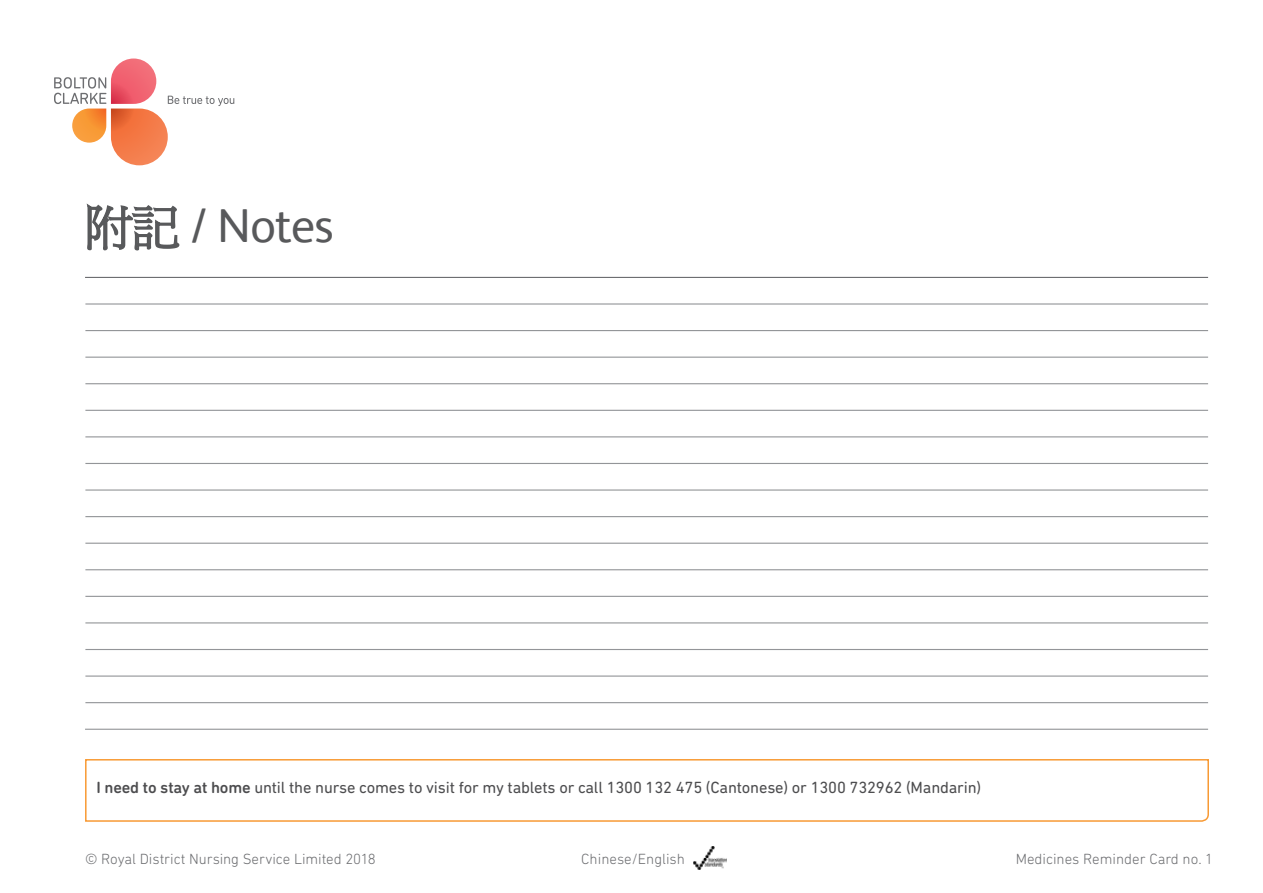
<style>
.page{position:relative;width:1263px;height:893px;background:#fff}
.page>*{position:absolute;margin:0;border:0;box-sizing:border-box;transform-origin:0 0}
.t1{font:47.7px "FS Albert";letter-spacing:-.01em;color:#58595b}
.t2{font:16.5px "DIN Next Rounded LT Pro";letter-spacing:-.01em;color:#4d4d4f}
.t3{font:300 15px "DIN Next Rounded LT Pro";color:#6d6e71}
.s1{font-family:"P Ming Li U"}
.s2{font-weight:500}
</style>
<div class="page">
<svg style="left:86px;top:331px;width:1122px;height:398px"></svg>
<hr style="left:85px;top:277px;width:1123px;height:1px;background:#6d6e71">
<hr style="left:85px;top:303px;width:1123px;height:2px;background:#939598">
<hr style="left:85px;top:330px;width:1123px;height:1px;background:#939598">
<hr style="left:85px;top:357px;width:1123px;height:1px;background:#939598">
<hr style="left:85px;top:383px;width:1123px;height:1px;background:#939598">
<hr style="left:85px;top:410px;width:1123px;height:1px;background:#939598">
<hr style="left:85px;top:436px;width:1123px;height:1px;background:#939598">
<hr style="left:85px;top:463px;width:1123px;height:1px;background:#939598">
<hr style="left:85px;top:489px;width:1123px;height:2px;background:#939598">
<hr style="left:85px;top:516px;width:1123px;height:1px;background:#939598">
<hr style="left:85px;top:543px;width:1123px;height:1px;background:#939598">
<hr style="left:85px;top:569px;width:1123px;height:1px;background:#939598">
<hr style="left:85px;top:596px;width:1123px;height:1px;background:#939598">
<hr style="left:85px;top:622px;width:1123px;height:1px;background:#939598">
<hr style="left:85px;top:649px;width:1123px;height:1px;background:#939598">
<hr style="left:85px;top:675px;width:1123px;height:2px;background:#939598">
<hr style="left:85px;top:702px;width:1123px;height:1px;background:#939598">
<hr style="left:85px;top:729px;width:1123px;height:1px;background:#939598">
<svg style="left:85px;top:759px;width:1124px;height:63px"></svg>
<img style="left:693px;top:846px;width:33px;height:23px">
<svg style="left:86px;top:203px;width:94px;height:48px"></svg>
<svg style="left:54px;top:59px;width:180px;height:106px"></svg>
<h1 class="t1" style="left:85px;top:194px;width:250px"><span class="s1">附記</span> / Notes</h1>
<p class="t2" style="left:97px;top:778px;width:886px"><span class="s2">I need to stay at home</span> until the nurse comes to visit for my tablets or call 1300 132 475 (Cantonese) or 1300 732962 (Mandarin)</p>
<p class="t3" style="left:85px;top:850px;width:292px">© Royal District Nursing Service Limited 2018</p>
<p class="t3" style="left:581px;top:850px;width:105px">Chinese/English</p>
<p class="t3" style="left:1016px;top:850px;width:199px">Medicines Reminder Card no. 1</p>
</div>
